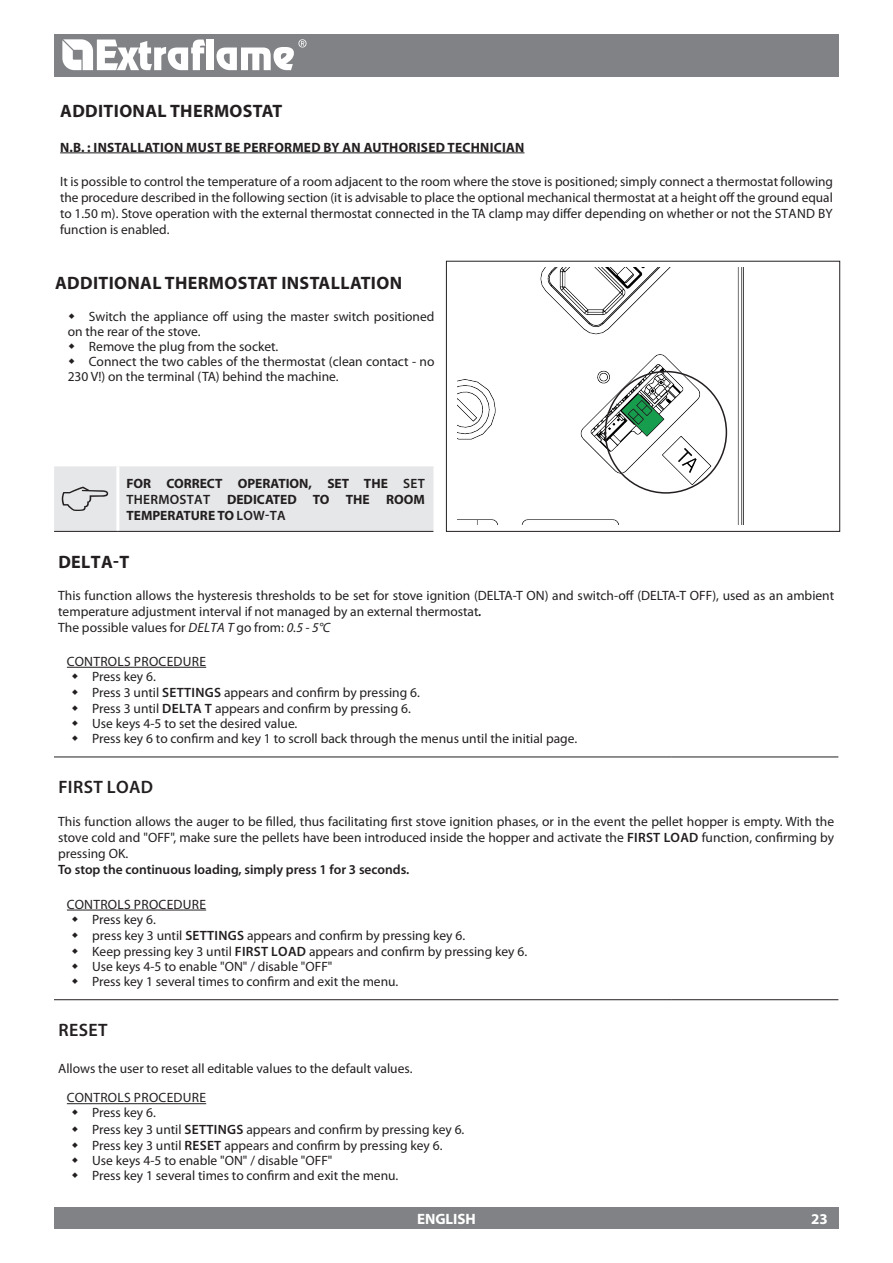
<style>
.page{position:relative;width:893px;height:1263px;background:#fff}
.page>*{position:absolute;margin:0;border:0;box-sizing:border-box;transform-origin:0 0}
.t1{font:700 18px "Myriad Pro";letter-spacing:.02em;color:#231f20}
.t2{font:600 18px "Myriad Pro";color:#231f20}
.t3{font:700 15px "Myriad Pro";color:#fff}
.t4{font:13.5px/15.5px "Myriad Pro";color:#231f20}
.t5{font:700 13.5px "Myriad Pro";letter-spacing:.02em;color:#231f20}
.t6{font:600 13.5px "Myriad Pro";color:#231f20}
.t7{font:italic 13.5px "Myriad Pro";color:#231f20}
.t8{font:600 13.5px "Myriad Pro";letter-spacing:.02em;color:#231f20}
.s1{font-weight:700}
.s2{font-weight:600;font-style:italic}
.s3{font-style:italic}
.s4{font-style:normal}
.s5{font-weight:600}
</style>
<div class="page">
<img style="left:457px;top:268px;width:287px;height:257px">
<div style="left:605px;top:371px;width:122px;height:123px;border:2px solid #231f20;border-radius:50%"></div>
<div style="left:54px;top:34px;width:785px;height:43px;background:#808285"></div>
<div style="left:54px;top:1208px;width:785px;height:21px;background:#808285"></div>
<svg style="left:62px;top:39px;width:143px;height:31px"></svg>
<div style="left:207px;top:40px;width:7px;height:30px;background:#fff"></div>
<svg style="left:216px;top:39px;width:90px;height:31px"></svg>
<hr style="left:54px;top:999px;width:618px;height:1px;background:#231f20">
<hr style="left:672px;top:999px;width:166px;height:1px;background:#231f20">
<hr style="left:67px;top:910px;width:139px;height:1px;background:#231f20">
<div style="left:446px;top:261px;width:394px;height:271px;border:1px solid #231f20"></div>
<hr style="left:54px;top:531px;width:64px;height:1px;background:#231f20">
<hr style="left:118px;top:531px;width:315px;height:1px;background:#231f20">
<hr style="left:60px;top:153px;width:464px;height:1px;background:#231f20">
<hr style="left:67px;top:1103px;width:139px;height:1px;background:#231f20">
<hr style="left:54px;top:757px;width:618px;height:1px;background:#231f20">
<hr style="left:672px;top:757px;width:166px;height:1px;background:#231f20">
<hr style="left:67px;top:667px;width:139px;height:1px;background:#231f20">
<div style="left:54px;top:466px;width:379px;height:65px;background:#e6e7e9"></div>
<h1 class="t1" style="left:60px;top:99px;width:224px">ADDITIONAL THERMOSTAT</h1>
<p class="t5" style="left:60px;top:138px;width:466px">N.B. : INSTALLATION MUST BE PERFORMED BY AN AUTHORISED TECHNICIAN</p>
<p class="t4" style="left:60px;top:173px;width:775px;line-height:16.2px;text-align:justify">It is possible to control the temperature of a room adjacent to the room where the stove is positioned; simply connect a thermostat following the procedure described in the following section (it is advisable to place the optional mechanical thermostat at a height off the ground equal to 1.50 m). Stove operation with the external thermostat connected in the TA clamp may differ depending on whether or not the STAND BY function is enabled.</p>
<h1 class="t1" style="left:55px;top:271px;width:348px">ADDITIONAL THERMOSTAT INSTALLATION</h1>
<p class="t4" style="left:89px;top:308px;width:347px">Switch the appliance off using the master switch positioned</p>
<p class="t4" style="left:68px;top:323px;width:134px">on the rear of the stove.</p>
<p class="t4" style="left:89px;top:338px;width:191px">Remove the plug from the socket.</p>
<p class="t4" style="left:89px;top:353px;width:347px">Connect the two cables of the thermostat (clean contact - no</p>
<p class="t4" style="left:68px;top:368px;width:272px">230 V!) on the terminal (TA) behind the machine.</p>
<p class="t5" style="left:126px;top:474px;width:9px">FOR</p>
<p class="t5" style="left:166px;top:474px;width:17px">CORRE</p>
<p class="t5" style="left:207px;top:474px;width:40px">CT OPERAT</p>
<p class="t5" style="left:286px;top:474px;width:50px">ION, SET</p>
<p class="t5" style="left:364px;top:474px;width:9px">THE</p>
<p class="t6" style="left:403px;top:475px;width:23px">SET</p>
<p class="t8" style="left:127px;top:491px;width:110px">THERMOSTAT <span class="s1">DED</span></p>
<p class="t5" style="left:253px;top:491px;width:21px">ICATED</p>
<p class="t5" style="left:313px;top:491px;width:10px">TO</p>
<p class="t5" style="left:346px;top:491px;width:9px">THE</p>
<p class="t5" style="left:386px;top:491px;width:11px">ROOM</p>
<p class="t5" style="left:126px;top:507px;width:10px">TEMPERATURE</p>
<p class="t6" style="left:217px;top:507px;width:70px"><span class="s1">TO</span> LOW-TA</p>
<h1 class="t1" style="left:58px;top:550px;width:72px">DELTA-T</h1>
<p class="t4" style="left:58px;top:587px;width:777px;line-height:16.2px">This function allows the hysteresis thresholds to be set for stove ignition (DELTA-T ON) and switch-off (DELTA-T OFF), used as an ambient temperature adjustment interval if not managed by an external thermostat<span class="s2">.<br></span>The possible values for <span class="s3">delta</span></p>
<p class="t7" style="left:227px;top:619px;width:104px">t <span class="s4">go from:</span> 0.5 - 5°C</p>
<p class="t4" style="left:67px;top:653px;width:18px">Cont</p>
<p class="t4" style="left:92px;top:653px;width:486px;text-indent:8px">rols procedu re<br>Press key 6.<br>Press 3 until <span class="s5">SETTINGS</span> appears and confirm by pressing 6.<br>Press 3 until <span class="s5">DELTA T</span> appears and confirm by pressing 6.<br>Use keys 4-5 to set the desired value.<br>Press key 6 to confirm and key 1 to scroll back through the menus until the initial page.</p>
<h1 class="t2" style="left:58px;top:776px;width:19px">First</h1>
<h1 class="t2" style="left:107px;top:776px;width:23px">Load</h1>
<p class="t4" style="left:58px;top:813px;width:777px;line-height:16.2px;text-align:justify">This function allows the auger to be filled, thus facilitating first stove ignition phases, or in the event the pellet hopper is empty. With the stove cold and "OFF", make sure the pellets have been introduced inside the hopper and activate the <span class="s5">FIRST LOAD</span> function, confirming by pressing OK.</p>
<p class="t6" style="left:58px;top:861px;width:353px">To stop the continuous loading, simply press 1 for 3 seconds.</p>
<p class="t4" style="left:67px;top:896px;width:18px">Cont</p>
<p class="t4" style="left:92px;top:896px;width:436px;text-indent:8px">rols procedu re<br>Press key 6.<br>press key 3 until <span class="s5">SETTINGS</span> appears and confirm by pressing key 6.<br>Keep pressing key 3 until <span class="s5">FIRST LOAD</span> appears and confirm by pressing key 6.<br>Use keys 4-5 to enable "ON" / disable "OFF"<br>Press key 1 several times to confirm and exit the menu.</p>
<h1 class="t2" style="left:58px;top:1018px;width:11px">reset</h1>
<p class="t4" style="left:58px;top:1060px;width:356px">Allows the user to reset all editable values to the default values.</p>
<p class="t4" style="left:67px;top:1090px;width:18px">Cont</p>
<p class="t4" style="left:92px;top:1090px;width:374px;text-indent:8px">rols procedu re<br>Press key 6.<br>Press key 3 until <span class="s5">SETTINGS</span> appears and confirm by pressing key 6.<br>Press key 3 until <span class="s5">RESET</span> appears and confirm by pressing key 6.<br>Use keys 4-5 to enable "ON" / disable "OFF"<br>Press key 1 several times to confirm and exit the menu.</p>
<p class="t3" style="left:417px;top:1209px;width:60px">ENGLISH</p>
<p class="t3" style="left:811px;top:1209px;width:18px">23</p>
</div>
